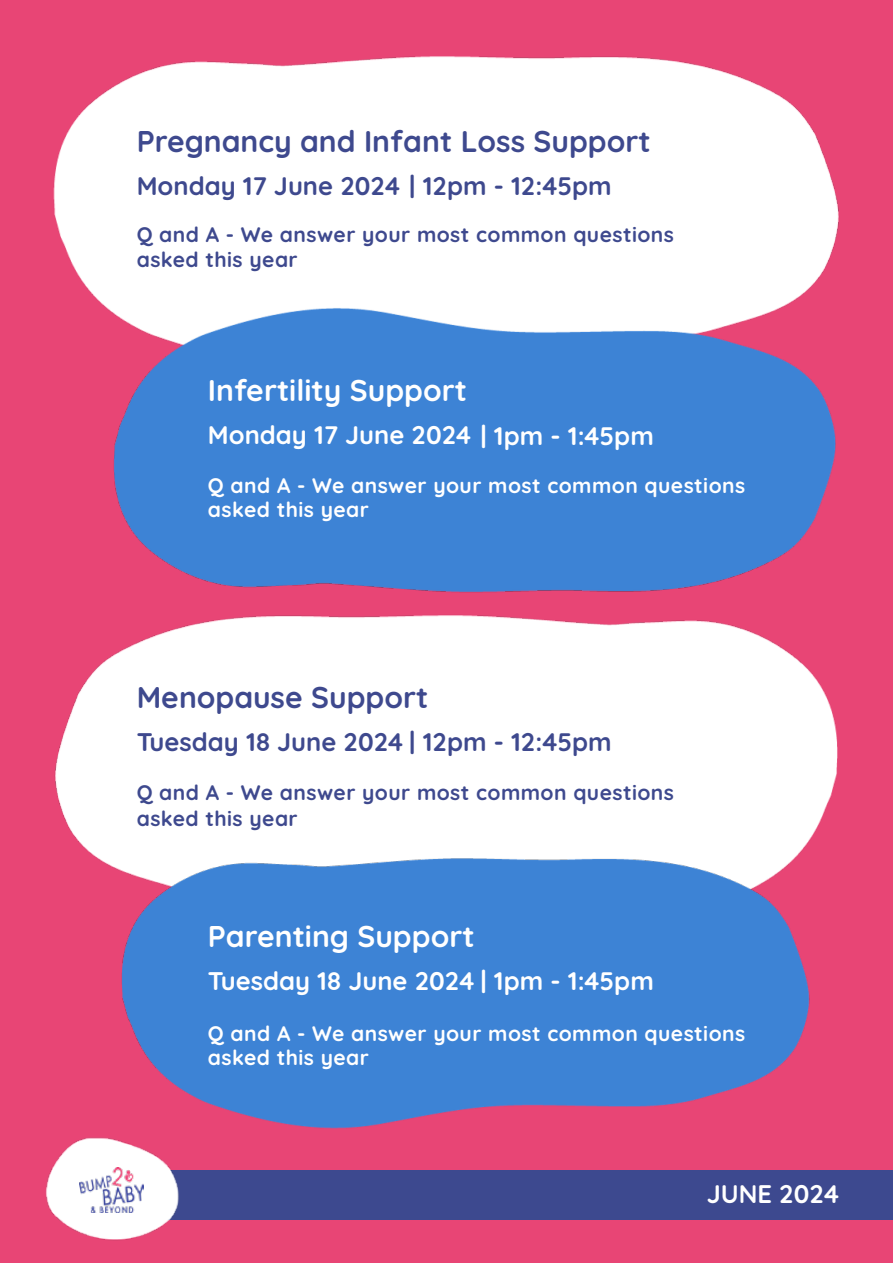
<style>
.page{position:relative;width:893px;height:1263px;background:#e84575}
.page>*{position:absolute;margin:0;border:0;box-sizing:border-box;transform-origin:0 0}
.t1{font:700 30px "Quicksand";color:#3e498e}
.t2{font:700 30px "Quicksand";color:#fff}
.t3{font:700 25.5px "Quicksand";color:#fff}
.t4{font:700 25.5px "Quicksand";color:#3e498e}
.t5{font:700 21px/25.2px "Quicksand";letter-spacing:.02em;color:#3e498e}
.t6{font:700 21px/24px "Quicksand";letter-spacing:.02em;color:#fff}
</style>
<div class="page">
<img style="left:53px;top:56px;width:786px;height:239px">
<div style="left:147px;top:1170px;width:746px;height:50px;background:#3d498f"></div>
<img style="left:45px;top:1137px;width:134px;height:104px">
<img style="left:79px;top:1167px;width:64px;height:45px">
<img style="left:93px;top:284px;width:746px;height:308px">
<img style="left:54px;top:592px;width:784px;height:269px">
<img style="left:102px;top:848px;width:736px;height:304px">
<h1 class="t1" style="left:137px;top:117px;width:516px">Pregnancy and Infant Loss Support</h1>
<p class="t4" style="left:137px;top:164px;width:476px">Monday 17 June 2024 | 12pm - 12:45pm</p>
<p class="t5" style="left:137px;top:220px;width:539px">Q and A - We answer your most common questions asked this year</p>
<h1 class="t2" style="left:208px;top:366px;width:261px">Infertility Support</h1>
<p class="t3" style="left:208px;top:414px;width:447px">Monday 17 June 2024 | 1pm - 1:45pm</p>
<p class="t6" style="left:208px;top:472px;width:539px">Q and A - We answer your most common questions asked this year</p>
<h1 class="t1" style="left:137px;top:673px;width:293px">Menopause Support</h1>
<p class="t4" style="left:137px;top:721px;width:476px">Tuesday 18 June 2024 | 12pm - 12:45pm</p>
<p class="t5" style="left:137px;top:778px;width:539px">Q and A - We answer your most common questions asked this year</p>
<h1 class="t2" style="left:208px;top:912px;width:268px">Parenting Support</h1>
<p class="t3" style="left:208px;top:960px;width:447px">Tuesday 18 June 2024 | 1pm - 1:45pm</p>
<p class="t6" style="left:208px;top:1019px;width:539px">Q and A - We answer your most common questions asked this year</p>
<p class="t3" style="left:707px;top:1173px;width:134px">JUNE 2024</p>
</div>
